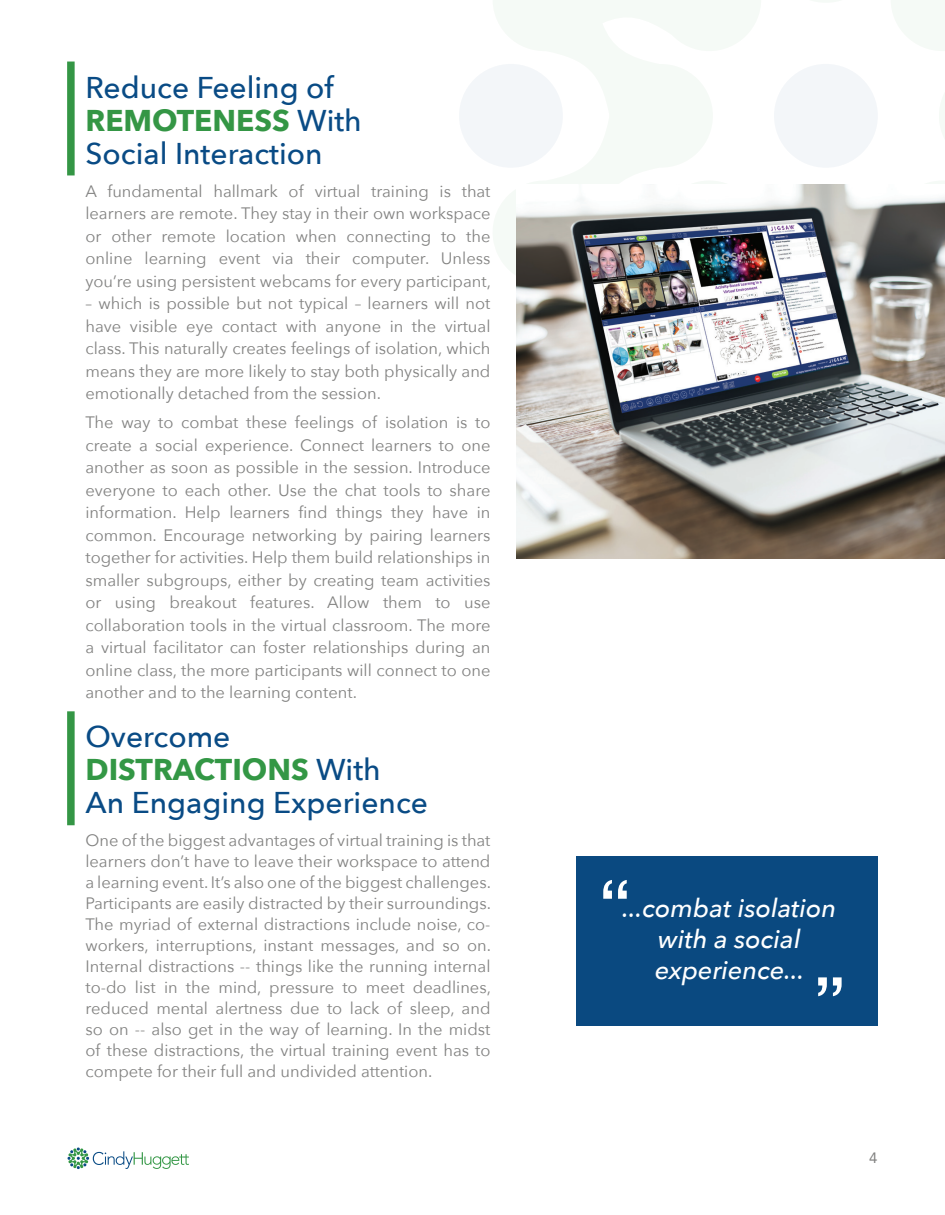
<style>
.page{position:relative;width:945px;height:1215px;background:#fff}
.page>*{position:absolute;margin:0;border:0;box-sizing:border-box;transform-origin:0 0}
.t1{font:expanded 70.05px "Helvetica Neue LT Std";color:#fff}
.t2{font:500 30px/33px "Avenir Next";color:#094b85}
.t3{font:italic 500 25.65px/30.8px "Avenir Next";color:#fff;text-align:center}
.t4{font:16.5px/22.5px "Avenir Next";color:#828281;text-align:justify}
.t5{font:15px "Avenir";color:#828281}
.s1{font-weight:700;color:#349645}
.s2{font-weight:700;color:#339745}
</style>
<div class="page">
<svg style="left:67px;top:1147px;width:122px;height:22px"></svg>
<svg style="left:459px;top:64px;width:103px;height:103px"></svg>
<div style="left:774px;top:64px;width:104px;height:104px;background:#f3f6f9;border-radius:50%"></div>
<img style="left:517px;top:184px;width:428px;height:375px">
<div style="left:67px;top:711px;width:8px;height:114px;background:#349645"></div>
<div style="left:67px;top:62px;width:8px;height:113px;background:#349645"></div>
<div style="left:576px;top:857px;width:302px;height:169px;background:#0a4980"></div>
<p class="t2" style="left:86px;top:70px;width:278px">Reduce Feeling of<br><span class="s1">REMOTENESS</span> With<br>Social Interaction</p>
<p class="t4" style="left:86px;top:179px;width:407px">A fundamental hallmark of virtual training is that learners are remote. They stay in their own workspace or other remote location when connecting to the online learning event via their computer. Unless you’re using persistent webcams for every participant,</p>
<p class="t4" style="left:86px;top:291px;width:407px">– which is possible but not typical – learners will not have visible eye contact with anyone in the virtual class. This naturally creates feelings of isolation, which means they are more likely to stay both physically and emotionally detached from the session.</p>
<p class="t4" style="left:86px;top:411px;width:407px">The way to combat these feelings of isolation is to create a social experience. Connect learners to one another as soon as possible in the session. Introduce everyone to each other. Use the chat tools to share information. Help learners find things they have in common. Encourage networking by pairing learners together for activities. Help them build relationships in smaller subgroups, either by creating team activities or using breakout features. Allow them to use collaboration tools in the virtual classroom. The more a virtual facilitator can foster relationships during an online class, the more participants will connect to one another and to the learning content.</p>
<p class="t2" style="left:86px;top:719px;width:344px">Overcome<br><span class="s2">DISTRACTIONS</span> With<br>An Engaging Experience</p>
<p class="t4" style="left:86px;top:829px;width:407px;line-height:21px">One of the biggest advantages of virtual training is that learners don’t have to leave their workspace to attend a learning event. It’s also one of the biggest challenges.<br>Participants are easily distracted by their surroundings.<br>The myriad of external distractions include noise, co&shy;workers, interruptions, instant messages, and so on.<br>Internal distractions -- things like the running internal to-do list in the mind, pressure to meet deadlines, reduced mental alertness due to lack of sleep, and so on -- also get in the way of learning. In the midst of these distractions, the virtual training event has to compete for their full and undivided attention.</p>
<p class="t1" style="left:598px;top:862px;width:35px">“</p>
<p class="t3" style="left:623px;top:892px;width:215px">...combat isolation with a social experience...</p>
<p class="t1" style="left:813px;top:960px;width:35px">”</p>
<p class="t5" style="left:869px;top:1145px;width:10px">4</p>
</div>
